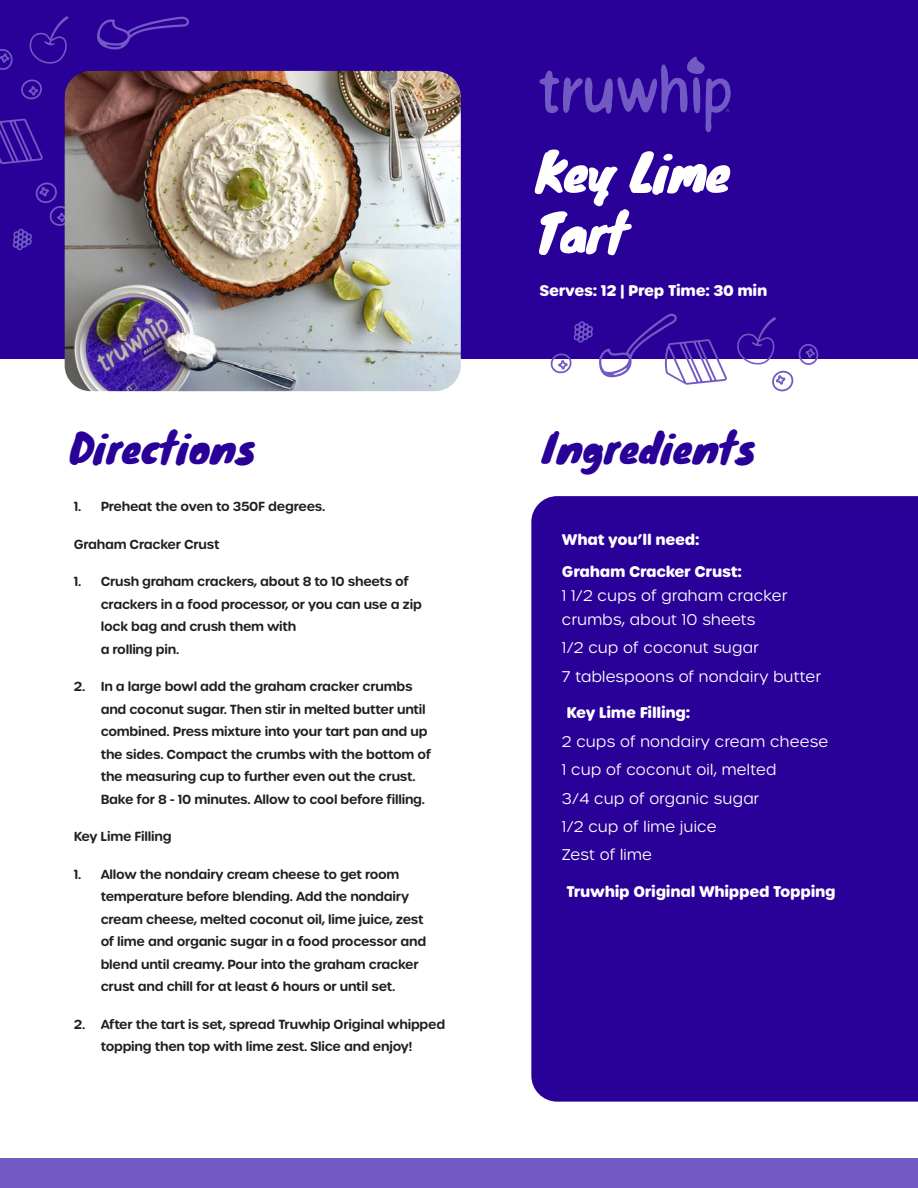
<style>
.page{position:relative;width:918px;height:1188px;background:#fff}
.page>*{position:absolute;margin:0;border:0;box-sizing:border-box;transform-origin:0 0}
.t1{font:50.85px/60.9px "Knewave";letter-spacing:-.02em;color:#fff}
.t2{font:39.75px "Knewave";color:#290098}
.t3{font:300 15px/28.5px "Urbane Rounded";letter-spacing:.02em;color:#fff}
.t4{font:700 15px/31.8px "Urbane Rounded";letter-spacing:-.02em;color:#fff}
.t5{font:600 12.75px/22.5px "Urbane Rounded";letter-spacing:-.02em;color:#231f20}
</style>
<div class="page">
<div style="left:0;top:0;width:918px;height:358px;background:#290098"></div>
<div style="left:0;top:1158px;width:918px;height:30px;background:#725ac5"></div>
<div style="left:531px;top:496px;width:387px;height:606px;background:#290098"></div>
<svg style="left:29px;top:16px;width:39px;height:48px"></svg>
<svg style="left:0;top:119px;width:43px;height:45px"></svg>
<svg style="left:97px;top:16px;width:92px;height:34px"></svg>
<svg style="left:599px;top:313px;width:128px;height:72px"></svg>
<svg style="left:21px;top:79px;width:21px;height:21px"></svg>
<svg style="left:0;top:49px;width:13px;height:21px"></svg>
<svg style="left:549px;top:353px;width:24px;height:21px"></svg>
<svg style="left:737px;top:317px;width:82px;height:75px"></svg>
<svg style="left:539px;top:57px;width:192px;height:75px"></svg>
<img style="left:65px;top:71px;width:396px;height:320px">
<svg style="left:12px;top:179px;width:74px;height:72px"></svg>
<svg style="left:573px;top:321px;width:20px;height:22px"></svg>
<h2 class="t2" style="left:70px;top:416px;width:188px">Directions</h2>
<p class="t5" style="left:74px;top:495px;width:253px">1. Preheat the oven to 350F degrees.</p>
<p class="t5" style="left:74px;top:533px;width:147px">Graham Cracker Crust</p>
<p class="t5" style="left:101px;top:570px;width:323px;text-indent:-27px">1. Crush graham crackers, about 8 to 10 sheets of crackers in a food processor, or you can use a zip lock bag and crush them with<br>a rolling pin.</p>
<p class="t5" style="left:101px;top:675px;width:332px;text-indent:-27px">2. In a large bowl add the graham cracker crumbs and coconut sugar. Then stir in melted butter until combined. Press mixture into your tart pan and up the sides. Compact the crumbs with the bottom of the measuring cup to further even out the crust.<br>Bake for 8 - 10 minutes. Allow to cool before filling.</p>
<p class="t5" style="left:74px;top:825px;width:100px">Key Lime Filling</p>
<p class="t5" style="left:101px;top:863px;width:327px;text-indent:-27px">1. Allow the nondairy cream cheese to get room temperature before blending. Add the nondairy cream cheese, melted coconut oil, lime juice, zest of lime and organic sugar in a food processor and blend until creamy. Pour into the graham cracker crust and chill for at least 6 hours or until set.</p>
<p class="t5" style="left:74px;top:1013px;width:373px;text-align:center">2. After the tart is set, spread Truwhip Original whipped topping then top with lime zest. Slice and enjoy!</p>
<h1 class="t1" style="left:536px;top:140px;width:197px">Key Lime<br>Tart</h1>
<p class="t4" style="left:539px;top:274px;width:230px">Serves: 12 | Prep Time: 30 min</p>
<h2 class="t2" style="left:542px;top:416px;width:216px">Ingredients</h2>
<p class="t4" style="left:562px;top:524px;width:181px">What you’ll need:<br>Graham Cracker Crust:</p>
<p class="t3" style="left:562px;top:584px;width:227px;line-height:23.9px">1 1/2 cups of graham cracker crumbs, about 10 sheets</p>
<p class="t3" style="left:562px;top:634px;width:261px">1/2 cup of coconut sugar<br>7 tablespoons of nondairy butter</p>
<p class="t4" style="left:567px;top:697px;width:125px">Key Lime Filling:</p>
<p class="t3" style="left:562px;top:727px;width:268px">2 cups of nondairy cream cheese<br>1 cup of coconut oil, melted<br>3/4 cup of organic sugar<br>1/2 cup of lime juice<br>Zest of lime</p>
<p class="t4" style="left:567px;top:876px;width:271px">Truwhip Original Whipped Topping</p>
</div>
